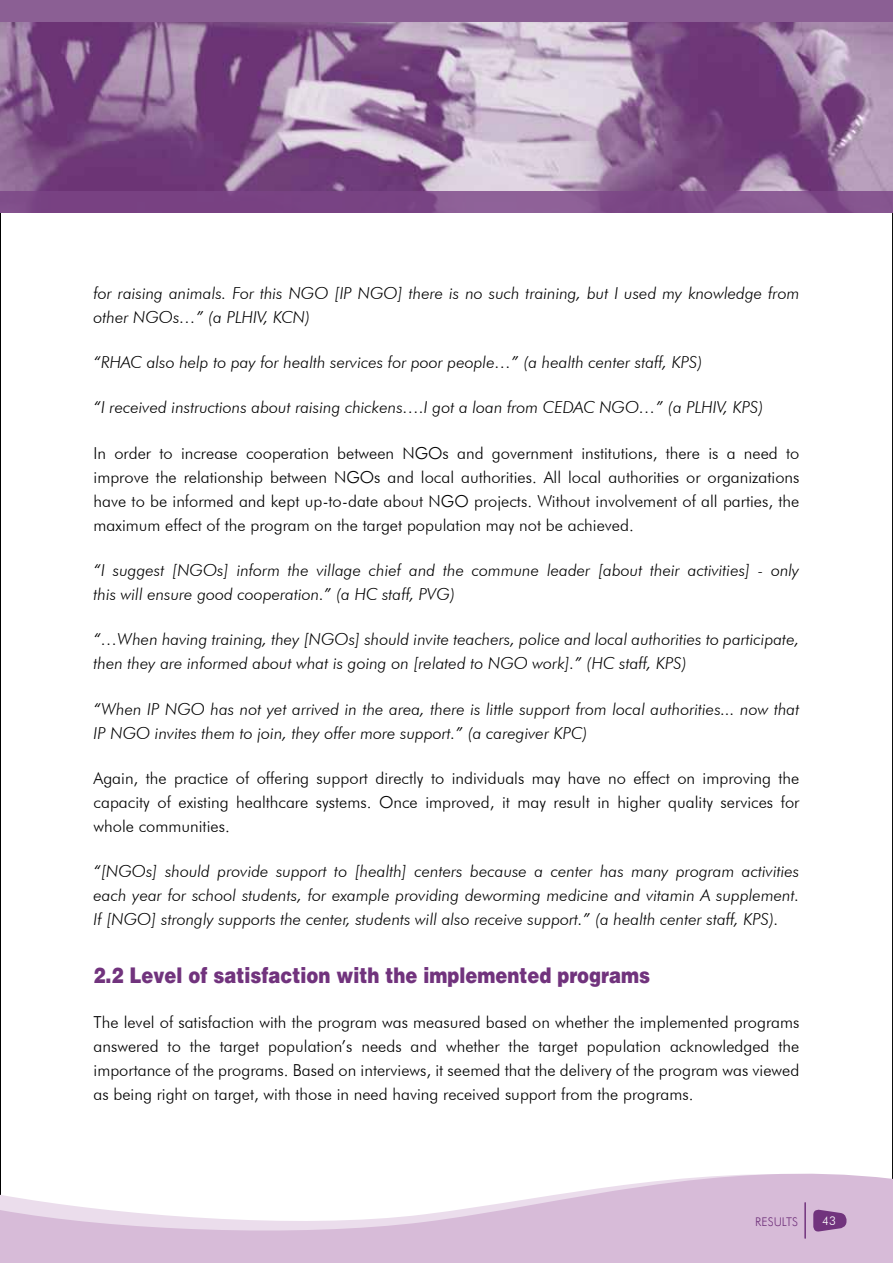
<style>
.page{position:relative;width:893px;height:1263px;background:#fff}
.page>*{position:absolute;margin:0;border:0;box-sizing:border-box;transform-origin:0 0}
.t1{font:900 21.6px "Helvetica";color:#71337d;scale:.83 1}
.t2{font:italic 300 16.5px/24px "Futura BT";color:#000}
.t3{font:300 16.5px/24px "Futura BT";color:#000;text-align:justify}
.t4{font:300 12px "Futura BT";color:#71337d}
.t5{font:300 12px "Futura BT";color:#fff}
</style>
<div class="page">
<svg style="left:0;top:1158px;width:893px;height:105px;fill:#d7bbd8"></svg>
<hr style="left:804px;top:1203px;width:2px;height:35px;background:#71337d">
<svg style="left:813px;top:1209px;width:33px;height:23px"></svg>
<img style="left:0;top:21px;width:893px;height:170px">
<div style="left:0;top:0;width:893px;height:21px;background:#8b5f94"></div>
<svg style="left:0;top:191px;width:893px;height:22px;background:#7f4c89"></svg>
<p class="t2" style="left:94px;top:281px;width:707px">for raising animals. For this NGO [IP NGO] there is no such training, but I used my knowledge from other NGOs…” (a PLHIV, KCN)</p>
<p class="t2" style="left:94px;top:350px;width:610px">“RHAC also help to pay for health services for poor people…” (a health center staff, KPS)</p>
<p class="t2" style="left:94px;top:395px;width:671px">“I received instructions about raising chickens….I got a loan from CEDAC NGO…” (a PLHIV, KPS)</p>
<p class="t3" style="left:94px;top:441px;width:707px">In order to increase cooperation between NGOs and government institutions, there is a need to improve the relationship between NGOs and local authorities. All local authorities or organizations have to be informed and kept up-to-date about NGO projects. Without involvement of all parties, the maximum effect of the program on the target population may not be achieved.</p>
<p class="t2" style="left:94px;top:558px;width:707px">“I suggest [NGOs] inform the village chief and the commune leader [about their activities] - only this will ensure good cooperation.” (a HC staff, PVG)</p>
<p class="t2" style="left:94px;top:627px;width:707px">“…When having training, they [NGOs] should invite teachers, police and local authorities to participate, then they are informed about what is going on [related to NGO work].” (HC staff, KPS)</p>
<p class="t2" style="left:94px;top:696px;width:707px">“When IP NGO has not yet arrived in the area, there is little support from local authorities... now that<br>IP NGO invites them to join, they offer more support.” (a caregiver KPC)</p>
<p class="t3" style="left:94px;top:766px;width:707px">Again, the practice of offering support directly to individuals may have no effect on improving the capacity of existing healthcare systems. Once improved, it may result in higher quality services for whole communities.</p>
<p class="t2" style="left:94px;top:859px;width:707px;text-align:justify">“[NGOs] should provide support to [health] centers because a center has many program activities each year for school students, for example providing deworming medicine and vitamin A supplement.<br>If [NGO] strongly supports the center, students will also receive support.” (a health center staff, KPS).</p>
<h1 class="t1" style="left:94px;top:961px;width:672px">2.2 Level of satisfaction with the implemented programs</h1>
<p class="t3" style="left:94px;top:1010px;width:707px">The level of satisfaction with the program was measured based on whether the implemented programs answered to the target population’s needs and whether the target population acknowledged the importance of the programs. Based on interviews, it seemed that the delivery of the program was viewed as being right on target, with those in need having received support from the programs.</p>
<p class="t4" style="left:755px;top:1214px;width:45px">RESULTS</p>
<p class="t5" style="left:822px;top:1213px;width:15px">43</p>
</div>
